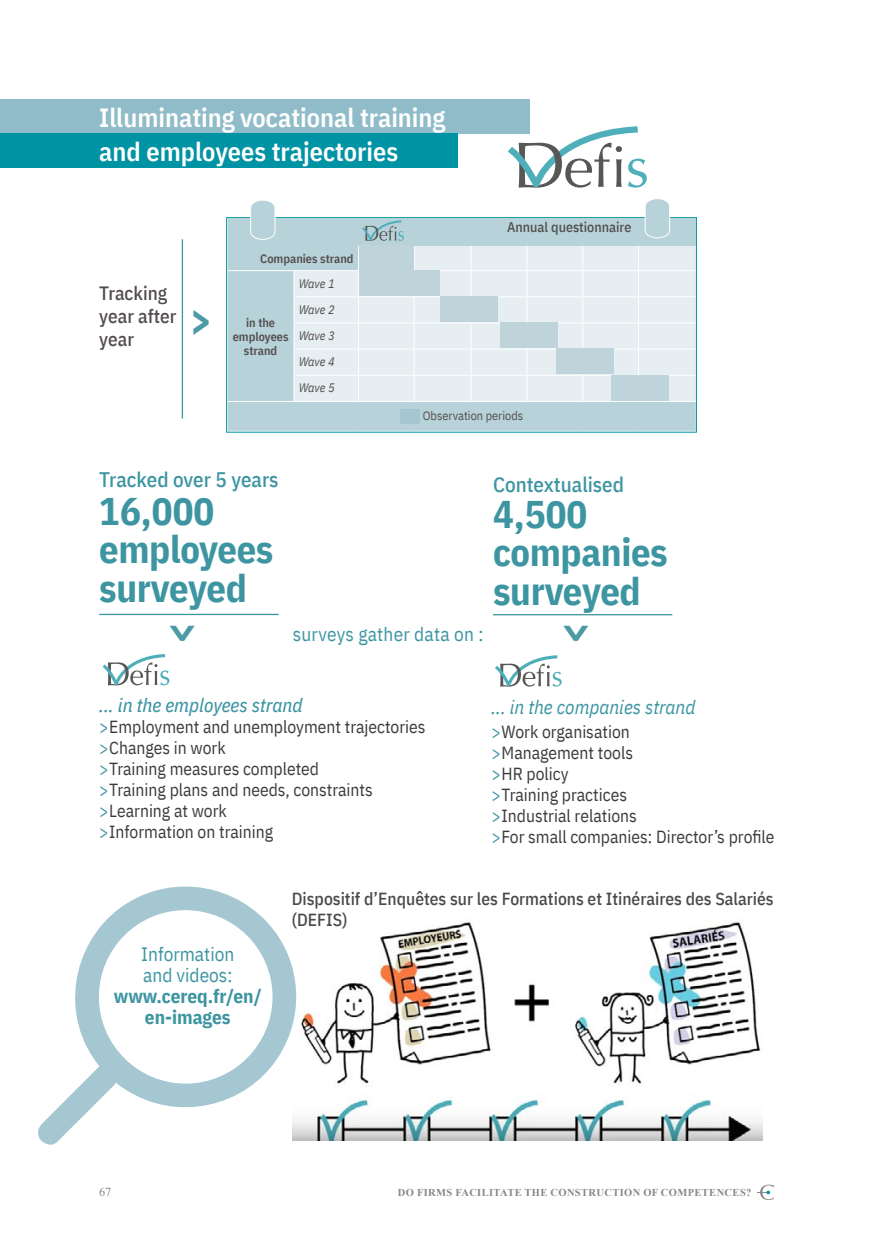
<style>
.page{position:relative;width:874px;height:1241px;background:#fff}
.page>*{position:absolute;margin:0;border:0;box-sizing:border-box;transform-origin:0 0}
.t1{font:700 42px "IBM Plex Sans Cond";color:#4d9aa7}
.t2{font:700 38.5px/38.5px "IBM Plex Sans Cond";letter-spacing:-.01em;color:#3d95a2}
.t3{font:600 26.25px/33.9px "IBM Plex Sans Cond";color:#fff}
.t4{font:500 21px "IBM Plex Sans Cond";color:#3d95a2}
.t5{font:19.25px/21px "IBM Plex Sans Cond";color:#3d95a2}
.t6{font:700 19.25px/21px "IBM Plex Sans Cond";color:#3d95a2;text-align:center}
.t7{font:italic 19.25px "IBM Plex Sans Cond Text";color:#3d95a2}
.t8{font:italic 19.25px "IBM Plex Sans Cond";color:#3d95a2}
.t9{font:500 19.25px/23.1px "IBM Plex Sans Cond";color:#534d4c}
.t10{font:17.5px/21px "IBM Plex Sans Cond";color:#3c3c3b}
.t11{font:500 17.5px/21px "IBM Plex Sans Cond";color:#4a4a49}
.t12{font:500 14px "IBM Plex Sans Cond";color:#534d4c}
.t13{font:600 12.25px/14px "IBM Plex Sans Cond";color:#534d4c;text-align:center}
.t14{font:italic 12.25px/26.1px "IBM Plex Sans Cond";letter-spacing:-.005em;color:#534d4c;text-align:justify}
.t15{font:12.25px "IBM Plex Sans Cond";color:#534d4c}
.t16{font:12.25px "Times New Roman";color:#878787}
.t17{font:700 10.5px "Times New Roman";letter-spacing:.035em;color:#878787}
.s1{color:#3d95a2}
</style>
<div class="page">
<svg style="left:757px;top:1184px;width:16px;height:15px"></svg>
<img style="left:306px;top:919px;width:455px;height:221px">
<div style="left:0;top:99px;width:529px;height:35px;background:#8fbcc8"></div>
<div style="left:0;top:133px;width:457px;height:35px;background:#0093a4"></div>
<svg style="left:507px;top:126px;width:139px;height:62px"></svg>
<hr style="left:99px;top:613px;width:179px;height:2px;background:#3d95a2">
<svg style="left:103px;top:654px;width:66px;height:31px"></svg>
<svg style="left:495px;top:655px;width:66px;height:31px"></svg>
<div style="left:228px;top:245px;width:130px;height:185px;background:#b8d2da"></div>
<svg style="left:294px;top:245px;width:64px;height:156px;background:#dee9ee"></svg>
<hr style="left:227px;top:270px;width:67px;height:1px;background:#fff">
<hr style="left:294px;top:270px;width:64px;height:1px;background:#fff">
<hr style="left:293px;top:296px;width:65px;height:1px;background:#fff">
<hr style="left:293px;top:322px;width:65px;height:1px;background:#fff">
<hr style="left:293px;top:348px;width:65px;height:1px;background:#fff">
<hr style="left:293px;top:375px;width:65px;height:1px;background:#fff">
<svg style="left:293px;top:271px;width:1px;height:130px"></svg>
<hr style="left:227px;top:401px;width:67px;height:1px;background:#fff">
<hr style="left:294px;top:401px;width:64px;height:1px;background:#fff">
<div style="left:228px;top:218px;width:467px;height:27px;background:#b8d2da"></div>
<svg style="left:250px;top:200px;width:25px;height:40px"></svg>
<hr style="left:493px;top:614px;width:179px;height:1px;background:#3d95a2">
<hr style="left:182px;top:239px;width:1px;height:179px;background:#3d95a2">
<svg style="left:358px;top:199px;width:338px;height:232px"></svg>
<svg style="left:38px;top:886px;width:268px;height:259px"></svg>
<h3 class="t3" style="left:99px;top:98px;width:347px">Illuminating vocational training and employees trajectories</h3>
<p class="t9" style="left:99px;top:279px;width:79px">Tracking year after year</p>
<p class="t13" style="left:260px;top:251px;width:95px">Companies strand</p>
<p class="t13" style="left:232px;top:314px;width:57px">in the employees strand</p>
<p class="t14" style="left:299px;top:269px;width:37px">Wave 1<br>Wave 2<br>Wave 3<br>Wave 4<br>Wave 5</p>
<p class="t12" style="left:507px;top:216px;width:126px">Annual questionnaire</p>
<p class="t15" style="left:422px;top:406px;width:102px">Observation periods</p>
<p class="t4" style="left:99px;top:463px;width:181px">Tracked over 5 years</p>
<h2 class="t2" style="left:99px;top:488px;width:176px">16,000 employees surveyed</h2>
<h1 class="t1" style="left:218px;top:621px;width:24px;rotate:90deg">&gt;</h1>
<p class="t5" style="left:292px;top:621px;width:192px">surveys gather data on :</p>
<p class="t4" style="left:493px;top:468px;width:132px">Contextualised</p>
<h2 class="t2" style="left:493px;top:491px;width:176px">4,500 companies surveyed</h2>
<h1 class="t1" style="left:611px;top:622px;width:24px;rotate:90deg">&gt;</h1>
<p class="t7" style="left:99px;top:690px;width:205px">... in the employees strand</p>
<p class="t10" style="left:99px;top:715px;width:327px"><span class="s1">&gt;</span>Employment and unemployment trajectories <span class="s1">&gt;</span>Changes in work<br><span class="s1">&gt;</span>Training measures completed<br><span class="s1">&gt;</span>Training plans and needs, constraints <span class="s1">&gt;</span>Learning at work<br><span class="s1">&gt;</span>Information on training</p>
<p class="t8" style="left:491px;top:691px;width:205px">... in the companies strand</p>
<p class="t10" style="left:491px;top:719px;width:284px"><span class="s1">&gt;</span>Work organisation<br><span class="s1">&gt;</span>Management tools<br><span class="s1">&gt;</span>HR policy<br><span class="s1">&gt;</span>Training practices<br><span class="s1">&gt;</span>Industrial relations<br><span class="s1">&gt;</span>For small companies: Director’s profile</p>
<p class="t5" style="left:141px;top:941px;width:95px">Information and videos:</p>
<p class="t6" style="left:114px;top:983px;width:149px">www.cereq.fr/en/ en-images</p>
<p class="t11" style="left:291px;top:886px;width:483px">Dispositif d’Enquêtes sur les Formations et Itinéraires des Salariés (DEFIS)</p>
<p class="t16" style="left:99px;top:1182px;width:14px">67</p>
<p class="t17" style="left:397px;top:1184px;width:354px">DO FIRMS FACILITATE THE CONSTRUCTION OF COMPETENCES?</p>
</div>
